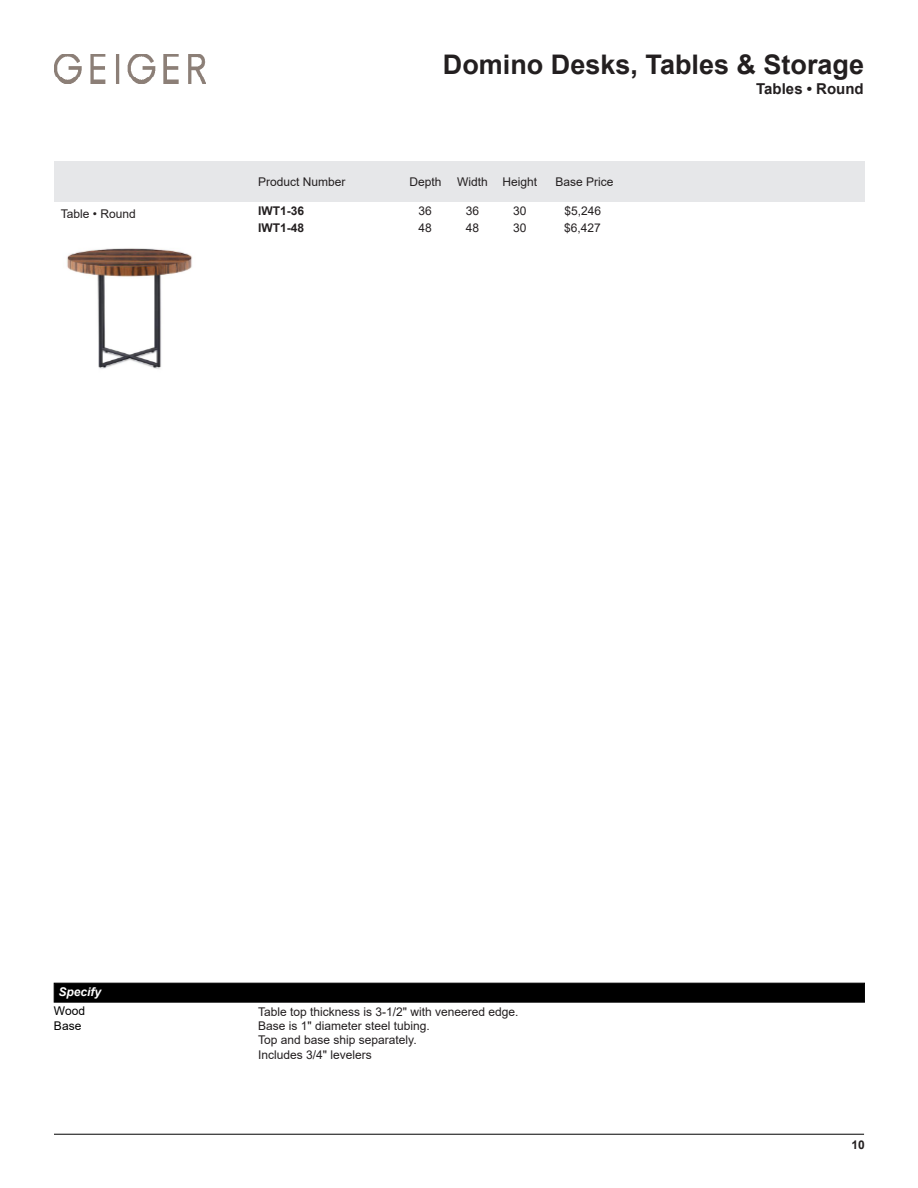
<style>
.page{position:relative;width:918px;height:1188px;background:#fff}
.page>*{position:absolute;margin:0;border:0;box-sizing:border-box;transform-origin:0 0}
.t1{font:700 27px "Arial";color:#231f20}
.t2{font:700 15px "Arial";color:#231f20}
.t3{font:12px "Arial";color:#231f20}
.t4{font:700 12px "Arial";color:#231f20}
.t5{font:12px "Arial";color:#000}
.t6{font:italic 700 12px "Arial";color:#fff}
</style>
<div class="page">
<div style="left:54px;top:983px;width:811px;height:19px;background:#000;border:1px solid #000"></div>
<div style="left:54px;top:161px;width:810px;height:41px;background:#e6e7e9"></div>
<hr style="left:54px;top:1134px;width:810px;height:1px;background:#000">
<img style="left:54px;top:54px;width:151px;height:29px">
<img style="left:67px;top:248px;width:125px;height:121px">
<h1 class="t1" style="left:443px;top:45px;width:423px">Domino Desks, Tables &amp; Storage</h1>
<p class="t3" style="left:258px;top:173px;width:89px">Product Number</p>
<p class="t3" style="left:409px;top:173px;width:34px">Depth</p>
<p class="t3" style="left:457px;top:173px;width:81px">Width Height</p>
<p class="t3" style="left:555px;top:173px;width:60px">Base Price</p>
<p class="t3" style="left:61px;top:205px;width:76px">Table • Round</p>
<p class="t4" style="left:258px;top:202px;width:48px">IWT1-36</p>
<p class="t3" style="left:418px;top:203px;width:15px">36</p>
<p class="t3" style="left:466px;top:203px;width:15px">36</p>
<p class="t3" style="left:513px;top:203px;width:15px">30</p>
<p class="t3" style="left:565px;top:203px;width:38px">$5,246</p>
<p class="t4" style="left:258px;top:219px;width:48px">IWT1-48</p>
<p class="t3" style="left:418px;top:219px;width:15px">48</p>
<p class="t3" style="left:466px;top:219px;width:15px">48</p>
<p class="t3" style="left:513px;top:219px;width:15px">30</p>
<p class="t3" style="left:564px;top:219px;width:38px">$6,427</p>
<p class="t2" style="left:756px;top:78px;width:109px">Tables • Round</p>
<p class="t6" style="left:58px;top:984px;width:44px">Specify</p>
<p class="t5" style="left:54px;top:1003px;width:33px">Wood</p>
<p class="t5" style="left:54px;top:1017px;width:29px">Base</p>
<p class="t3" style="left:258px;top:1003px;width:262px">Table top thickness is 3-1/2" with veneered edge.</p>
<p class="t3" style="left:258px;top:1018px;width:173px">Base is 1" diameter steel tubing.</p>
<p class="t3" style="left:258px;top:1032px;width:160px">Top and base ship separately.</p>
<p class="t3" style="left:258px;top:1046px;width:115px">Includes 3/4" levelers</p>
<p class="t4" style="left:851px;top:1136px;width:15px">10</p>
</div>
